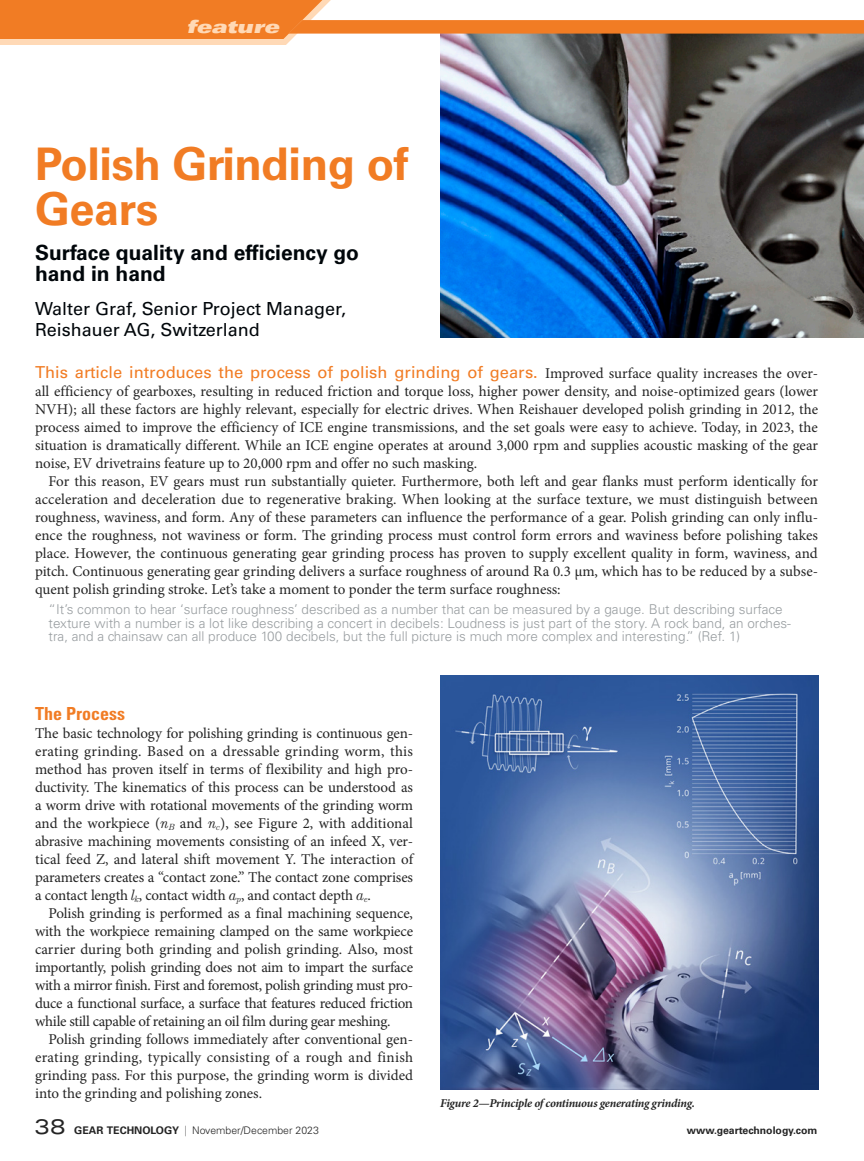
<style>
.page{position:relative;width:864px;height:1161px;background:#fff}
.page>*{position:absolute;margin:0;border:0;box-sizing:border-box;transform-origin:0 0}
.Feature_Header{font:700 45px/45px "Univers LT Pro 65";letter-spacing:-.01em;color:#f17c24}
.Feature_Subheader{font:700 21px/21px "Univers LT Pro 65";color:#00060a}
.Feature_Author{font:18px/21px "Univers LT Std";color:#00060a}
.Feature_Body_Header{font:700 condensed 18px "Univers LT Pro";color:#f17c24}
.t1{font:18px "Univers LT Std X Black Ex Obl";color:#ffd9b6}
.Body_Text_After_Header{font:16.5px "Univers LT Pro 55 Roman";color:#f17c24}
.Body_Text{font:15px/18px "Minion Pro";letter-spacing:-.005em;color:#242424;text-align:justify}
.Body_Text_After_Header-2{font:15px/18px "Minion Pro";letter-spacing:-.01em;color:#242424;text-align:justify}
.Quotes{font:300 13.5px/13.5px "Univers LT Std";color:#999ea1}
.Image_Caption{font:italic 700 12px "Minion Pro";letter-spacing:-.025em;color:#242424}
.t2{font:300 10.5px "Univers LT Pro 45";color:#242424}
.t3{font:700 10.5px "Univers LT Pro 65";color:#242424}
.s1{font-family:"Minion Pro";font-size:15px;color:#242424}
.s2{font-family:"MM Century New";font-style:italic}
.s3{font-family:"Univers LT Pro";font-weight:400;font-stretch:expanded;font-size:21px}
.s4{font-family:"Univers LT Pro 65";font-weight:700}
.s5{font-family:"Univers LT Pro Thin Ult Cond";font-weight:400}
</style>
<div class="page">
<img style="left:440px;top:48px;width:424px;height:290px">
<img style="left:440px;top:675px;width:378px;height:415px">
<svg style="left:0;top:0;width:864px;height:48px"></svg>
<p class="t1" style="left:186px;top:16px;width:94px">feature</p>
<p class="Feature_Header" style="left:35px;top:140px;width:375px">Polish Grinding of<br>Gears</p>
<p class="Feature_Subheader" style="left:35px;top:241px;width:325px">Surface quality and efficiency go hand in hand</p>
<p class="Feature_Author" style="left:35px;top:299px;width:312px">Walter Graf, Senior Project Manager,<br>Reishauer AG, Switzerland</p>
<p class="Body_Text_After_Header" style="left:35px;top:361px;width:785px">This article introduces the process of polish grinding of gears. <span class="s1">Improved surface quality increases the over-</span></p>
<p class="Body_Text_After_Header-2" style="left:35px;top:382px;width:785px">all efficiency of gearboxes, resulting in reduced friction and torque loss, higher power density, and noise-optimized gears (lower NVH); all these factors are highly relevant, especially for electric drives. When Reishauer developed polish grinding in 2012, the process aimed to improve the efficiency of ICE engine transmissions, and the set goals were easy to achieve. Today, in 2023, the situation is dramatically different. While an ICE engine operates at around 3,000 rpm and supplies acoustic masking of the gear noise, EV drivetrains feature up to 20,000 rpm and offer no such masking.</p>
<p class="Body_Text" style="left:35px;top:472px;width:785px;text-indent:14px">For this reason, EV gears must run substantially quieter. Furthermore, both left and gear flanks must perform identically for acceleration and deceleration due to regenerative braking. When looking at the surface texture, we must distinguish between roughness, waviness, and form. Any of these parameters can influence the performance of a gear. Polish grinding can only influ&shy;ence the roughness, not waviness or form. The grinding process must control form errors and waviness before polishing takes place. However, the continuous generating gear grinding process has proven to supply excellent quality in form, waviness, and pitch. Continuous generating gear grinding delivers a surface roughness of around Ra 0.3 µm, which has to be reduced by a subse&shy;quent polish grinding stroke. Let’s take a moment to ponder the term surface roughness:</p>
<p class="Quotes" style="left:49px;top:603px;width:744px">“It’s common to hear ‘surface roughness’ described as a number that can be measured by a gauge. But describing surface texture with a number is a lot like describing a concert in decibels: Loudness is just part of the story. A rock band, an orches&shy;tra, and a chainsaw can all produce 100 decibels, but the full picture is much more complex and interesting.” (Ref. 1)</p>
<p class="Feature_Body_Header" style="left:35px;top:703px;width:91px">The Process</p>
<p class="Body_Text_After_Header-2" style="left:35px;top:724px;width:380px">The basic technology for polishing grinding is continuous gen&shy;erating grinding. Based on a dressable grinding worm, this method has proven itself in terms of flexibility and high pro&shy;ductivity. The kinematics of this process can be understood as a worm drive with rotational movements of the grinding worm and the workpiece (<span class="s2">n</span><sub>B</sub> and <span class="s2">n</span><sub>c</sub>), see Figure 2, with additional abrasive machining movements consisting of an infeed X, ver&shy;tical feed Z, and lateral shift movement Y. The interaction of parameters creates a “contact zone.” The contact zone comprises a contact length <span class="s2">l</span><sub>k</sub>, contact width <span class="s2">a</span><sub>p</sub>, and contact depth <span class="s2">a</span><sub>e</sub>.</p>
<p class="Body_Text" style="left:35px;top:904px;width:380px;text-indent:13px">Polish grinding is performed as a final machining sequence, with the workpiece remaining clamped on the same workpiece carrier during both grinding and polish grinding. Also, most importantly, polish grinding does not aim to impart the surface with a mirror finish. First and foremost, polish grinding must pro&shy;duce a functional surface, a surface that features reduced friction while still capable of retaining an oil film during gear meshing.</p>
<p class="Body_Text" style="left:35px;top:1030px;width:380px;text-indent:13px">Polish grinding follows immediately after conventional gen&shy;erating grinding, typically consisting of a rough and finish grinding pass. For this purpose, the grinding worm is divided into the grinding and polishing zones.</p>
<p class="t2" style="left:34px;top:1123px;width:286px"><span class="s3">38</span> <span class="s4">GEAR TECHNOLOGY</span> <span class="s5">|</span> November/December 2023</p>
<p class="t3" style="left:687px;top:1123px;width:132px">www.geartechnology.com</p>
<p class="Image_Caption" style="left:440px;top:1094px;width:256px">Figure 2—Principle of continuous generating grinding.</p>
</div>
